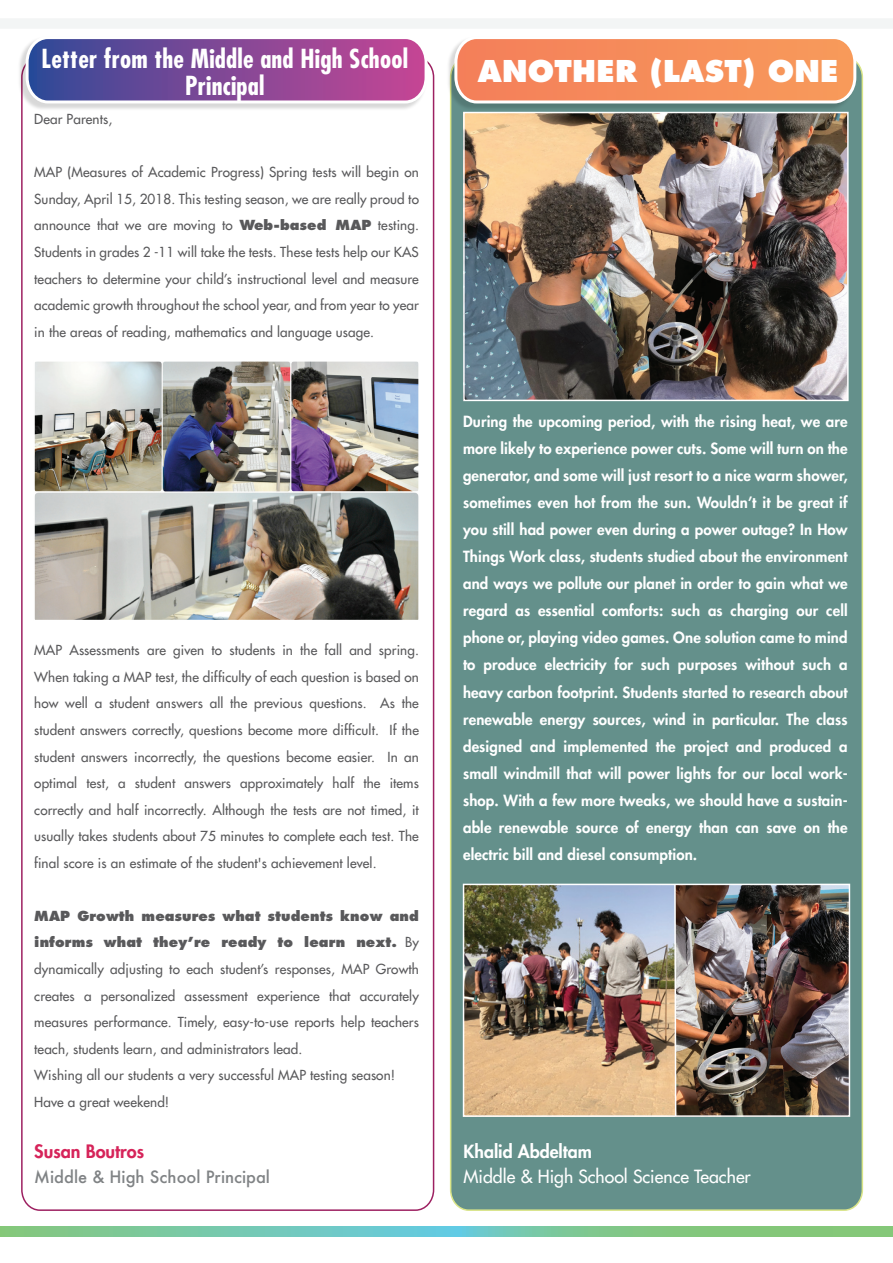
<style>
.page{position:relative;width:893px;height:1263px;background:#fff}
.page>*{position:absolute;margin:0;border:0;box-sizing:border-box;transform-origin:0 0}
.t1{font:800 29.25px "Futura LT";letter-spacing:.01em;color:#fff}
.t2{font:700 condensed 25.5px/27px "Futura LT";letter-spacing:.01em;color:#fff;text-align:center}
.t3{font:800 18px "Futura LT";color:#d6245a}
.t4{font:17.7px "Futura LT";color:#fff}
.t5{font:800 17.7px "Futura LT";color:#fff}
.t6{font:500 16.5px "Futura";color:#808385}
.t7{font:800 15px/27px "Futura LT";letter-spacing:.01em;color:#fff;text-align:justify}
.t8{font:13.5px/26.5px "Futura LT";letter-spacing:.01em;color:#59595b;text-align:justify}
.s1{font-weight:800}
</style>
<div class="page">
<div style="left:0;top:19px;width:893px;height:9px;background:#f3f5f5"></div>
<svg style="left:0;top:1226px;width:893px;height:10px;background:#79c89e"></svg>
<svg style="left:21px;top:61px;width:414px;height:1150px"></svg>
<img style="left:19px;top:48px;width:409px;height:65px">
<svg style="left:26px;top:39px;width:402px;height:64px;background:#87539c"></svg>
<div style="left:449px;top:62px;width:415px;height:1149px;background:#64908b"></div>
<img style="left:448px;top:49px;width:409px;height:64px">
<svg style="left:454px;top:39px;width:402px;height:64px;background:#f49264"></svg>
<img style="left:36px;top:363px;width:381px;height:255px">
<div style="left:33px;top:360px;width:387px;height:261px;border:2px solid #fff"></div>
<img style="left:466px;top:887px;width:207px;height:227px">
<img style="left:677px;top:887px;width:170px;height:227px">
<img style="left:466px;top:115px;width:380px;height:283px">
<div style="left:463px;top:884px;width:387px;height:233px;border:2px solid #fff"></div>
<svg style="left:673px;top:883px;width:4px;height:234px"></svg>
<div style="left:463px;top:112px;width:386px;height:289px;border:2px solid #fff"></div>
<h2 class="t2" style="left:42px;top:45px;width:368px">Letter from the Middle and High School<br>Principal</h2>
<p class="t8" style="left:34px;top:106px;width:80px">Dear Parents,</p>
<p class="t8" style="left:34px;top:159px;width:386px">MAP (Measures of Academic Progress) Spring tests will begin on Sunday, April 15, 2018. This testing season, we are really proud to announce that we are moving to <span class="s1">Web-based MAP</span> testing.<br>Students in grades 2 -11 will take the tests. These tests help our KAS teachers to determine your child’s instructional level and measure academic growth throughout the school year, and from year to year in the areas of reading, mathematics and language usage.</p>
<p class="t8" style="left:34px;top:637px;width:386px">MAP Assessments are given to students in the fall and spring.<br>When taking a MAP test, the difficulty of each question is based on how well a student answers all the previous questions. As the student answers correctly, questions become more difficult. If the student answers incorrectly, the questions become easier. In an optimal test, a student answers approximately half the items correctly and half incorrectly. Although the tests are not timed, it usually takes students about 75 minutes to complete each test. The final score is an estimate of the student's achievement level.</p>
<p class="t8" style="left:34px;top:902px;width:386px;text-align:left"><span class="s1">MAP Growth measures what students know and informs what they’re ready to learn next.</span> By dynamically adjusting to each student’s responses, MAP Growth creates a personalized assessment experience that accurately measures performance. Timely, easy-to-use reports help teachers teach, students learn, and administrators lead.<br>Wishing all our students a very successful MAP testing season!<br>Have a great weekend!</p>
<h3 class="t3" style="left:34px;top:1139px;width:111px">Susan Boutros</h3>
<p class="t6" style="left:34px;top:1166px;width:237px">Middle &amp; High School Principal</p>
<h1 class="t1" style="left:478px;top:53px;width:362px">ANOTHER (LAST) ONE</h1>
<p class="t7" style="left:463px;top:408px;width:386px">During the upcoming period, with the rising heat, we are more likely to experience power cuts. Some will turn on the generator, and some will just resort to a nice warm shower, sometimes even hot from the sun. Wouldn’t it be great if you still had power even during a power outage? In How Things Work class, students studied about the environment and ways we pollute our planet in order to gain what we regard as essential comforts: such as charging our cell phone or, playing video games. One solution came to mind to produce electricity for such purposes without such a heavy carbon footprint. Students started to research about renewable energy sources, wind in particular. The class designed and implemented the project and produced a small windmill that will power lights for our local work&shy;shop. With a few more tweaks, we should have a sustain&shy;able renewable source of energy than can save on the electric bill and diesel consumption.</p>
<h3 class="t5" style="left:464px;top:1140px;width:130px">Khalid Abdeltam</h3>
<h3 class="t4" style="left:464px;top:1165px;width:289px">Middle &amp; High School Science Teacher</h3>
</div>
